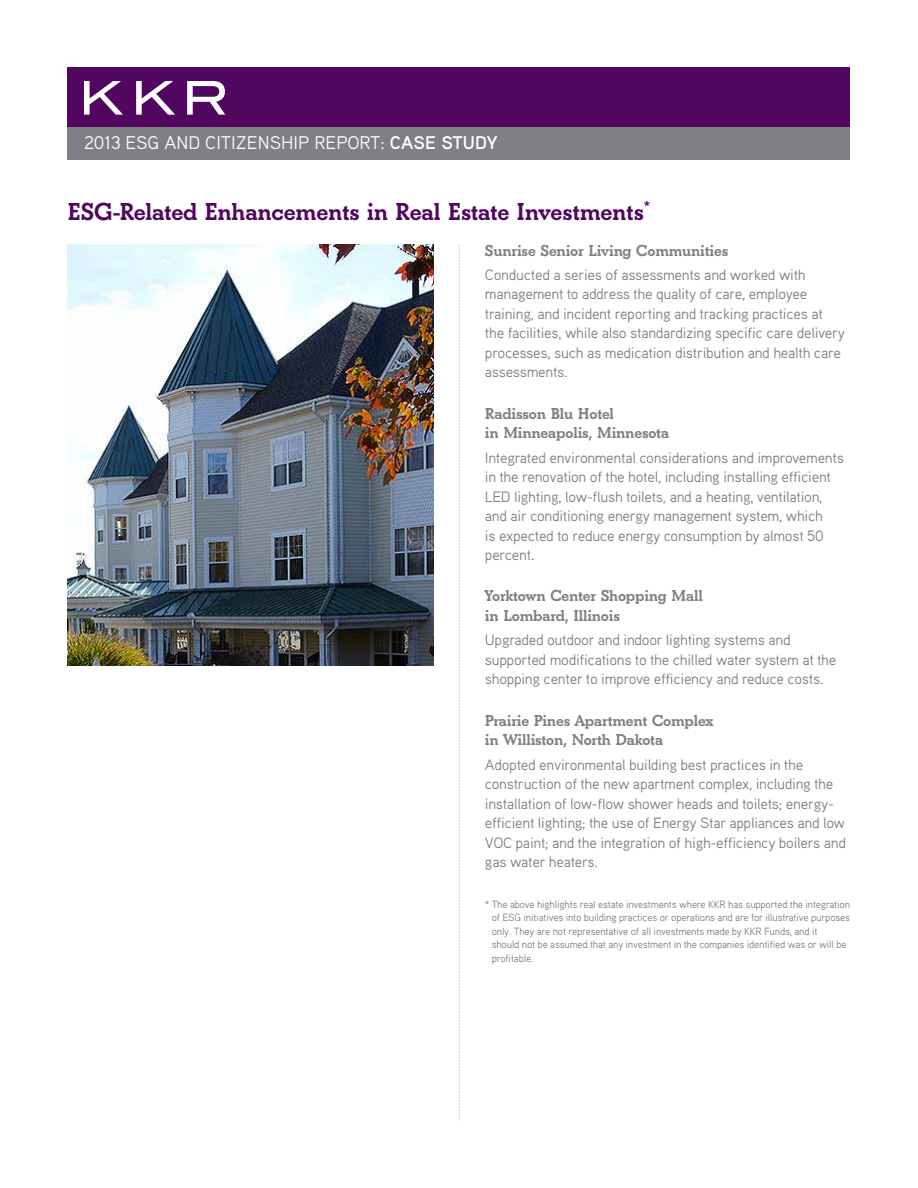
<style>
.page{position:relative;width:918px;height:1188px;background:#fff}
.page>*{position:absolute;margin:0;border:0;box-sizing:border-box;transform-origin:0 0}
.t1{font:700 25.5px "Beton";letter-spacing:-.01em;color:#51075f}
.t2{font:18.3px "Aaux Pro OT";color:#fff}
.t3{font:700 16.5px/19.5px "Beton";letter-spacing:-.01em;color:#807f83}
.t4{font:15px/19.5px "Aaux Pro OT";letter-spacing:-.02em;color:#807f83}
.t5{font:10.5px/13.5px "Aaux Pro OT";letter-spacing:-.02em;color:#807f83}
.s1{font-weight:700}
</style>
<div class="page">
<div style="left:68px;top:123px;width:782px;height:37px;background:#807f83"></div>
<div style="left:68px;top:68px;width:782px;height:59px;background:#51075f"></div>
<svg style="left:84px;top:81px;width:39px;height:34px"></svg>
<svg style="left:136px;top:81px;width:39px;height:34px"></svg>
<svg style="left:187px;top:81px;width:38px;height:34px"></svg>
<svg style="left:459px;top:245px;width:1px;height:875px"></svg>
<img style="left:67px;top:244px;width:366px;height:421px">
<p class="t2" style="left:84px;top:132px;width:415px">2013 ESG AND CITIZENSHIP REPORT: <span class="s1">CASE STUDY</span></p>
<h1 class="t1" style="left:68px;top:197px;width:585px">ESG-Related Enhancements in Real Estate Investments<sup>*</sup></h1>
<p class="t3" style="left:485px;top:241px;width:245px">Sunrise Senior Living Communities</p>
<p class="t4" style="left:485px;top:265px;width:362px">Conducted a series of assessments and worked with management to address the quality of care, employee training, and incident reporting and tracking practices at the facilities, while also standardizing specific care delivery processes, such as medication distribution and health care assessments.</p>
<p class="t3" style="left:485px;top:404px;width:186px">Radisson Blu Hotel<br>in Minneapolis, Minnesota</p>
<p class="t4" style="left:485px;top:447px;width:361px">Integrated environmental considerations and improvements in the renovation of the hotel, including installing efficient LED lighting, low-flush toilets, and a heating, ventilation, and air conditioning energy management system, which<br>is expected to reduce energy consumption by almost 50 percent.</p>
<p class="t3" style="left:485px;top:587px;width:219px">Yorktown Center Shopping Mall in Lombard, Illinois</p>
<p class="t4" style="left:485px;top:630px;width:353px">Upgraded outdoor and indoor lighting systems and supported modifications to the chilled water system at the shopping center to improve efficiency and reduce costs.</p>
<p class="t3" style="left:485px;top:711px;width:230px">Prairie Pines Apartment Complex in Williston, North Dakota</p>
<p class="t4" style="left:485px;top:754px;width:363px">Adopted environmental building best practices in the construction of the new apartment complex, including the installation of low-flow shower heads and toilets; energy&shy;efficient lighting; the use of Energy Star appliances and low VOC paint; and the integration of high-efficiency boilers and gas water heaters.</p>
<p class="t5" style="left:492px;top:897px;width:360px;text-indent:-7px">* The above highlights real estate investments where KKR has supported the integration of ESG initiatives into building practices or operations and are for illustrative purposes only. They are not representative of all investments made by KKR Funds, and it<br>should not be assumed that any investment in the companies identified was or will be profitable.</p>
</div>
